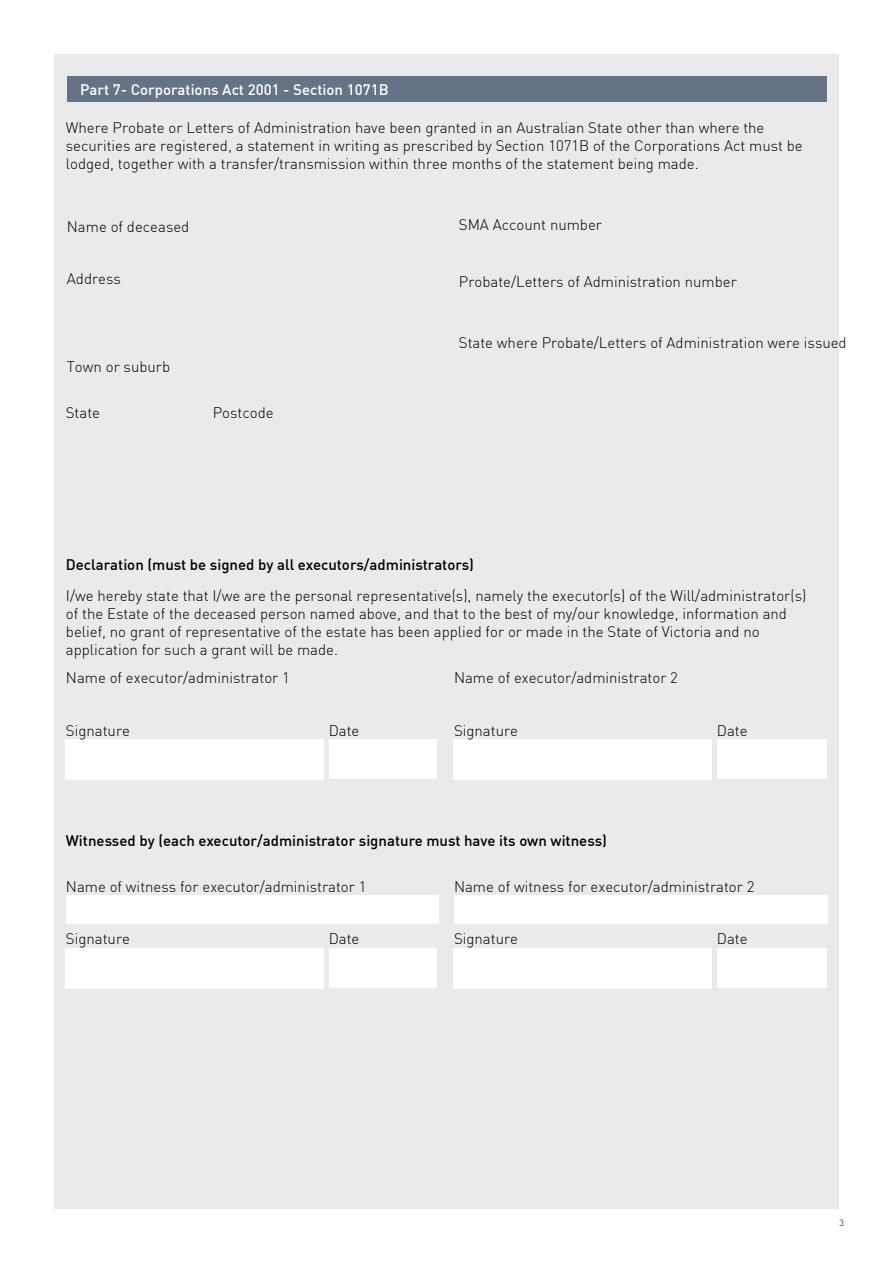
<style>
.page{position:relative;width:893px;height:1263px;background:#fff}
.page>*{position:absolute;margin:0;border:0;box-sizing:border-box;transform-origin:0 0}
.t1{font:300 15px/18px "DIN";color:#000}
.t2{font:500 15px "DIN";color:#000}
.t3{font:500 15px "DIN";color:#fff}
.t4{font:300 9px "DIN";color:#000}
</style>
<div class="page">
<div style="left:54px;top:54px;width:785px;height:1155px;background:#eae9eb"></div>
<div style="left:68px;top:76px;width:759px;height:26px;background:#657384"></div>
<div style="left:66px;top:895px;width:372px;height:29px;background:#fff"></div>
<div style="left:454px;top:895px;width:373px;height:29px;background:#fff"></div>
<div style="left:330px;top:948px;width:107px;height:40px;background:#fff"></div>
<div style="left:330px;top:739px;width:107px;height:40px;background:#fff"></div>
<div style="left:718px;top:948px;width:109px;height:40px;background:#fff"></div>
<div style="left:718px;top:739px;width:109px;height:40px;background:#fff"></div>
<div style="left:66px;top:948px;width:258px;height:40px;background:#fff"></div>
<div style="left:66px;top:739px;width:258px;height:41px;background:#fff"></div>
<div style="left:454px;top:948px;width:258px;height:40px;background:#fff"></div>
<div style="left:454px;top:739px;width:258px;height:41px;background:#fff"></div>
<p class="t3" style="left:80px;top:80px;width:310px">Part 7- Corporations Act 2001 - Section 1071B</p>
<p class="t1" style="left:66px;top:119px;width:738px">Where Probate or Letters of Administration have been granted in an Australian State other than where the securities are registered, a statement in writing as prescribed by Section 1071B of the Corporations Act must be lodged, together with a transfer/transmission within three months of the statement being made.</p>
<p class="t1" style="left:67px;top:217px;width:124px">Name of deceased</p>
<p class="t1" style="left:67px;top:269px;width:56px">Address</p>
<p class="t1" style="left:67px;top:357px;width:105px">Town or suburb</p>
<p class="t1" style="left:66px;top:403px;width:36px">State</p>
<p class="t1" style="left:213px;top:403px;width:62px">Postcode</p>
<p class="t1" style="left:459px;top:216px;width:145px">SMA Account number</p>
<p class="t1" style="left:459px;top:273px;width:279px">Probate/Letters of Administration number</p>
<p class="t1" style="left:459px;top:333px;width:389px">State where Probate/Letters of Administration were issued</p>
<p class="t2" style="left:66px;top:555px;width:410px">Declaration (must be signed by all executors/administrators)</p>
<p class="t1" style="left:66px;top:586px;width:742px">I/we hereby state that I/we are the personal representative(s), namely the executor(s) of the Will/administrator(s) of the Estate of the deceased person named above, and that to the best of my/our knowledge, information and belief, no grant of representative of the estate has been applied for or made in the State of Victoria and no application for such a grant will be made.</p>
<p class="t1" style="left:66px;top:669px;width:225px">Name of executor/administrator 1</p>
<p class="t1" style="left:66px;top:721px;width:66px">Signature</p>
<p class="t1" style="left:329px;top:721px;width:32px">Date</p>
<p class="t1" style="left:454px;top:669px;width:225px">Name of executor/administrator 2</p>
<p class="t1" style="left:454px;top:721px;width:66px">Signature</p>
<p class="t2" style="left:66px;top:831px;width:542px">Witnessed by (each executor/administrator signature must have its own witness)</p>
<p class="t1" style="left:717px;top:721px;width:32px">Date</p>
<p class="t1" style="left:66px;top:877px;width:302px">Name of witness for executor/administrator 1</p>
<p class="t1" style="left:454px;top:877px;width:302px">Name of witness for executor/administrator 2</p>
<p class="t1" style="left:66px;top:930px;width:66px">Signature</p>
<p class="t1" style="left:329px;top:930px;width:32px">Date</p>
<p class="t1" style="left:454px;top:930px;width:66px">Signature</p>
<p class="t1" style="left:717px;top:930px;width:32px">Date</p>
<p class="t4" style="left:839px;top:1217px;width:6px">3</p>
</div>
